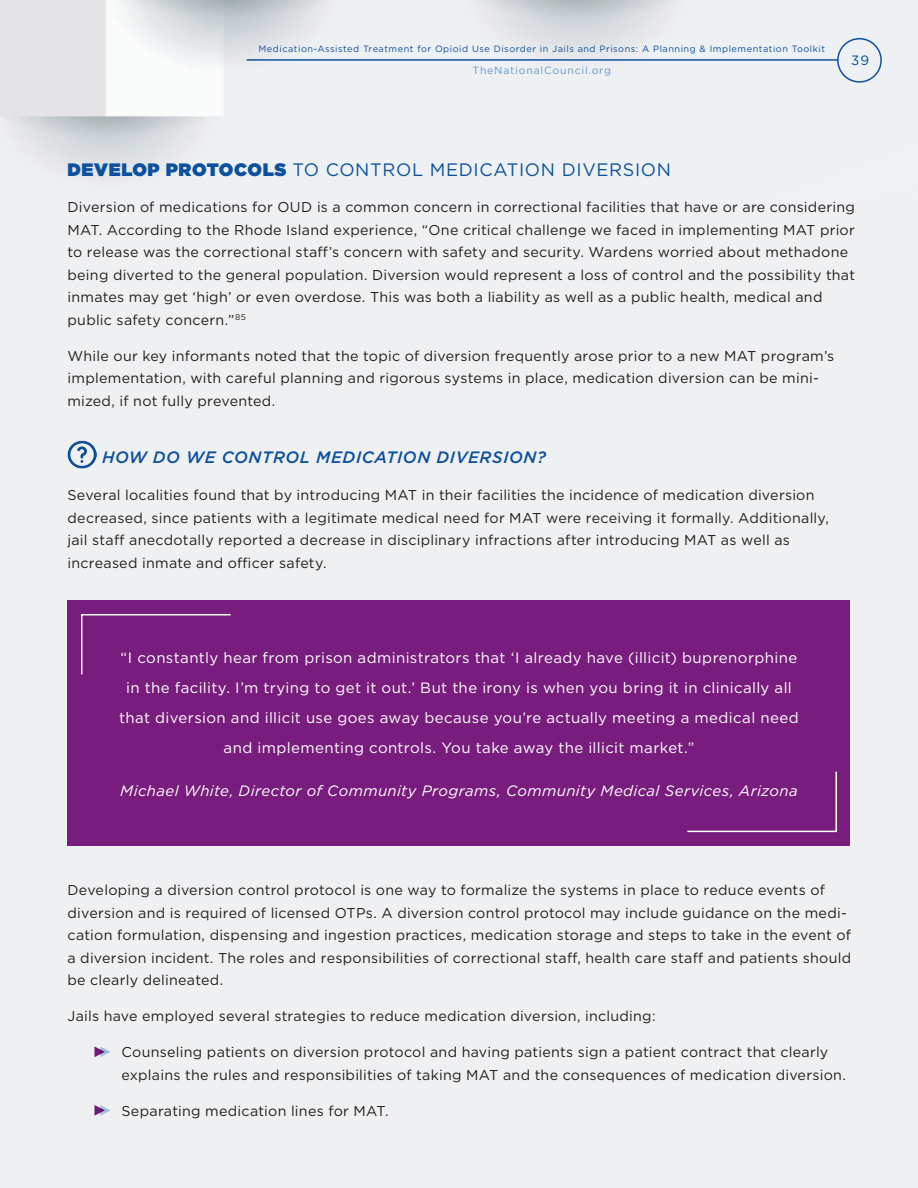
<style>
.page{position:relative;width:918px;height:1188px;background:#fff}
.page>*{position:absolute;margin:0;border:0;box-sizing:border-box;transform-origin:0 0}
.t1{font:18px "Gotham";letter-spacing:.035em;color:#0d509d}
.t2{font:italic 500 16.5px "Gotham";letter-spacing:.035em;color:#0d509d}
.t3{font:15px/30px "Gotham";letter-spacing:.025em;color:#fff;text-align:center}
.t4{font:italic 15px "Gotham";letter-spacing:.025em;color:#fff}
.t5{font:14.25px/22.5px "Gotham";letter-spacing:.015em;color:#231f20}
.t6{font:13.5px "Gotham";color:#034f9e}
.t7{font:10.5px "Gotham";letter-spacing:.075em;color:#609acd}
.t8{font:9.15px "Gotham";letter-spacing:.055em;color:#0d509d}
.s1{font-weight:900}
</style>
<div class="page">
<div style="left:0;top:200px;width:918px;height:988px;background:#eff0f1"></div>
<img style="left:0;top:0;width:918px;height:200px">
<div style="left:837px;top:38px;width:45px;height:45px;border:2px solid #0d509d;border-radius:50%"></div>
<hr style="left:247px;top:59px;width:591px;height:2px;background:#0d509d">
<div style="left:68px;top:600px;width:782px;height:246px;background:#781d7d"></div>
<img style="left:68px;top:440px;width:28px;height:29px">
<svg style="left:95px;top:1046px;width:16px;height:11px"></svg>
<svg style="left:95px;top:1105px;width:16px;height:11px"></svg>
<svg style="left:687px;top:771px;width:150px;height:62px"></svg>
<svg style="left:81px;top:614px;width:150px;height:61px"></svg>
<p class="t8" style="left:259px;top:43px;width:568px">Medication-Assisted Treatment for Opioid Use Disorder in Jails and Prisons: A Planning &amp; Implementation Toolkit</p>
<p class="t7" style="left:473px;top:64px;width:140px">TheNationalCouncil.org</p>
<p class="t6" style="left:851px;top:52px;width:19px">39</p>
<p class="t1" style="left:68px;top:159px;width:605px"><span class="s1">DEVELOP PROTOCOLS</span> TO CONTROL MEDICATION DIVERSION</p>
<p class="t5" style="left:68px;top:196px;width:789px">Diversion of medications for OUD is a common concern in correctional facilities that have or are considering MAT. According to the Rhode Island experience, “One critical challenge we faced in implementing MAT prior to release was the correctional staff’s concern with safety and security. Wardens worried about methadone being diverted to the general population. Diversion would represent a loss of control and the possibility that inmates may get ‘high’ or even overdose. This was both a liability as well as a public health, medical and public safety concern.”<sup>85</sup></p>
<p class="t5" style="left:68px;top:344px;width:768px">While our key informants noted that the topic of diversion frequently arose prior to a new MAT program’s implementation, with careful planning and rigorous systems in place, medication diversion can be mini&shy;mized, if not fully prevented.</p>
<p class="t2" style="left:102px;top:446px;width:446px">HOW DO WE CONTROL MEDICATION DIVERSION?</p>
<p class="t5" style="left:68px;top:484px;width:763px">Several localities found that by introducing MAT in their facilities the incidence of medication diversion decreased, since patients with a legitimate medical need for MAT were receiving it formally. Additionally, jail staff anecdotally reported a decrease in disciplinary infractions after introducing MAT as well as increased inmate and officer safety.</p>
<p class="t3" style="left:119px;top:642px;width:681px">“I constantly hear from prison administrators that ‘I already have (illicit) buprenorphine in the facility. I’m trying to get it out.’ But the irony is when you bring it in clinically all that diversion and illicit use goes away because you’re actually meeting a medical need and implementing controls. You take away the illicit market.”</p>
<p class="t4" style="left:120px;top:781px;width:679px">Michael White, Director of Community Programs, Community Medical Services, Arizona</p>
<p class="t5" style="left:68px;top:879px;width:785px">Developing a diversion control protocol is one way to formalize the systems in place to reduce events of diversion and is required of licensed OTPs. A diversion control protocol may include guidance on the medi&shy;cation formulation, dispensing and ingestion practices, medication storage and steps to take in the event of a diversion incident. The roles and responsibilities of correctional staff, health care staff and patients should be clearly delineated.</p>
<p class="t5" style="left:68px;top:1005px;width:590px">Jails have employed several strategies to reduce medication diversion, including:</p>
<p class="t5" style="left:122px;top:1041px;width:726px">Counseling patients on diversion protocol and having patients sign a patient contract that clearly explains the rules and responsibilities of taking MAT and the consequences of medication diversion.</p>
<p class="t5" style="left:122px;top:1099px;width:269px">Separating medication lines for MAT.</p>
</div>
